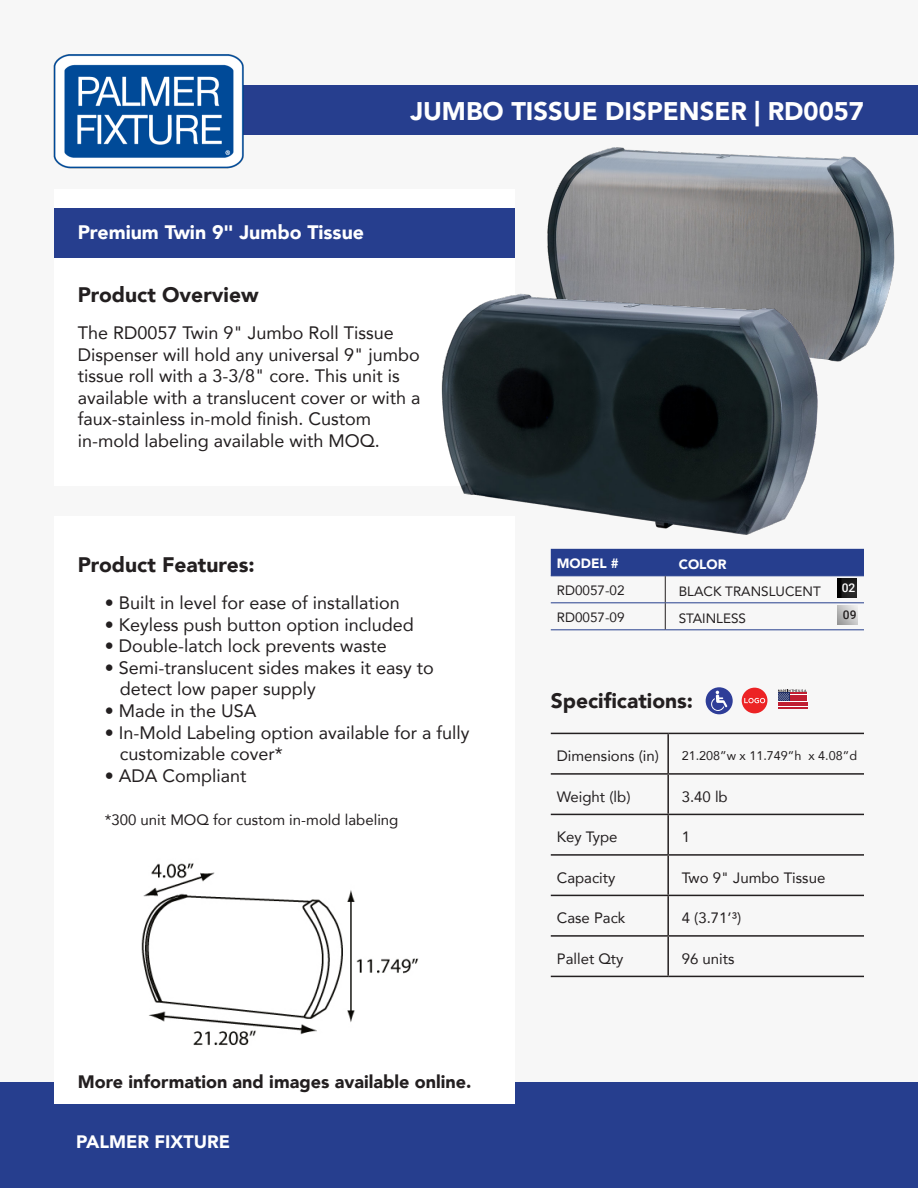
<style>
.page{position:relative;width:918px;height:1188px;background:#fff}
.page>*{position:absolute;margin:0;border:0;box-sizing:border-box;transform-origin:0 0}
.t1{font:900 25.5px "Avenir";color:#fff}
.t2{font:900 21px "Avenir";color:#231f20}
.t3{font:900 19.5px "Avenir";color:#fff}
.t4{font:18px/21.6px "Avenir";color:#231f20}
.t5{font:900 18px "Avenir";color:#231f20}
.t6{font:900 18px "Avenir";color:#fff}
.t7{font:15px "Avenir";color:#231f20}
.t8{font:13.5px "Avenir";color:#231f20}
.t9{font:900 13.5px "Avenir";color:#fff}
.t10{font:12.6px "Avenir";color:#231f20}
.t11{font:500 12px "Roboto";color:#fff}
.t12{font:500 12px "Roboto";color:#231f20}
</style>
<div class="page">
<div style="left:0;top:0;width:918px;height:1107px;background:#f7f7f7"></div>
<div style="left:54px;top:189px;width:460px;height:297px;background:#fff"></div>
<div style="left:0;top:1082px;width:918px;height:106px;background:#263e8e"></div>
<div style="left:54px;top:516px;width:460px;height:588px;background:#fff"></div>
<div style="left:54px;top:208px;width:460px;height:50px;background:#263e8e"></div>
<hr style="left:665px;top:629px;width:199px;height:1px;background:#263e8e">
<svg style="left:827px;top:549px;width:37px;height:76px"></svg>
<div style="left:218px;top:86px;width:700px;height:49px;background:#263e8e"></div>
<img style="left:53px;top:54px;width:196px;height:115px">
<img style="left:141px;top:863px;width:278px;height:183px">
<hr style="left:551px;top:733px;width:117px;height:1px;background:#231f20">
<hr style="left:668px;top:733px;width:196px;height:1px;background:#231f20">
<hr style="left:551px;top:773px;width:117px;height:2px;background:#231f20">
<hr style="left:668px;top:773px;width:196px;height:2px;background:#231f20">
<hr style="left:551px;top:814px;width:117px;height:1px;background:#231f20">
<hr style="left:668px;top:814px;width:196px;height:1px;background:#231f20">
<hr style="left:551px;top:895px;width:117px;height:1px;background:#231f20">
<hr style="left:668px;top:895px;width:196px;height:1px;background:#231f20">
<hr style="left:667px;top:734px;width:2px;height:39px;background:#231f20">
<hr style="left:667px;top:775px;width:2px;height:39px;background:#231f20">
<hr style="left:667px;top:815px;width:2px;height:39px;background:#231f20">
<hr style="left:551px;top:854px;width:117px;height:2px;background:#231f20">
<hr style="left:668px;top:854px;width:196px;height:2px;background:#231f20">
<hr style="left:667px;top:856px;width:2px;height:39px;background:#231f20">
<hr style="left:667px;top:896px;width:2px;height:39px;background:#231f20">
<hr style="left:551px;top:935px;width:117px;height:2px;background:#231f20">
<hr style="left:668px;top:935px;width:196px;height:2px;background:#231f20">
<hr style="left:667px;top:937px;width:2px;height:39px;background:#231f20">
<hr style="left:551px;top:976px;width:117px;height:1px;background:#231f20">
<hr style="left:668px;top:976px;width:196px;height:1px;background:#231f20">
<div style="left:706px;top:687px;width:27px;height:27px;background:#2e3d98;border-radius:50%"></div>
<svg style="left:711px;top:691px;width:16px;height:20px"></svg>
<img style="left:496px;top:85px;width:422px;height:277px">
<img style="left:441px;top:213px;width:386px;height:418px">
<svg style="left:778px;top:690px;width:29px;height:18px"></svg>
<div style="left:742px;top:688px;width:25px;height:25px;background:#ec2325;border-radius:50%"></div>
<svg style="left:744px;top:698px;width:21px;height:5px"></svg>
<img style="left:837px;top:579px;width:20px;height:18px">
<img style="left:837px;top:606px;width:21px;height:18px">
<p class="t3" style="left:78px;top:215px;width:288px">Premium Twin 9" Jumbo Tissue</p>
<p class="t1" style="left:410px;top:89px;width:455px">JUMBO TISSUE DISPENSER | RD0057</p>
<p class="t2" style="left:78px;top:276px;width:182px">Product Overview</p>
<p class="t4" style="left:78px;top:321px;width:318px">The RD0057 Twin 9" Jumbo Roll Tissue</p>
<p class="t4" style="left:78px;top:343px;width:344px">Dispenser will hold any universal 9" jumbo tissue roll with a 3-3/8" core. This unit is</p>
<p class="t4" style="left:78px;top:386px;width:344px">available with a translucent cover or with a</p>
<p class="t4" style="left:78px;top:408px;width:295px">faux-stainless in-mold finish. Custom</p>
<p class="t4" style="left:78px;top:429px;width:304px">in-mold labeling available with MOQ.</p>
<p class="t2" style="left:78px;top:546px;width:178px">Product Features:</p>
<p class="t4" style="left:105px;top:591px;width:297px">• Built in level for ease of installation</p>
<p class="t4" style="left:105px;top:613px;width:311px">• Keyless push button option included</p>
<p class="t4" style="left:105px;top:635px;width:284px">• Double-latch lock prevents waste</p>
<p class="t4" style="left:105px;top:656px;width:331px">• Semi-translucent sides makes it easy to</p>
<p class="t4" style="left:120px;top:678px;width:198px">detect low paper supply</p>
<p class="t4" style="left:105px;top:699px;width:153px">• Made in the USA</p>
<p class="t4" style="left:105px;top:721px;width:366px">• In-Mold Labeling option available for a fully</p>
<p class="t4" style="left:120px;top:743px;width:165px">customizable cover*</p>
<p class="t4" style="left:105px;top:764px;width:143px">• ADA Compliant</p>
<p class="t7" style="left:105px;top:808px;width:295px">*300 unit MOQ for custom in-mold labeling</p>
<p class="t5" style="left:78px;top:1067px;width:395px">More information and images available online.</p>
<p class="t6" style="left:76px;top:1126px;width:156px">PALMER FIXTURE</p>
<p class="t9" style="left:557px;top:552px;width:63px">MODEL #</p>
<p class="t9" style="left:679px;top:553px;width:49px">COLOR</p>
<p class="t8" style="left:557px;top:580px;width:69px">RD0057-02</p>
<p class="t8" style="left:679px;top:581px;width:144px">BLACK TRANSLUCENT</p>
<p class="t8" style="left:557px;top:607px;width:69px">RD0057-09</p>
<p class="t8" style="left:679px;top:608px;width:69px">STAINLESS</p>
<p class="t11" style="left:842px;top:580px;width:15px">02</p>
<p class="t12" style="left:843px;top:607px;width:15px">09</p>
<p class="t2" style="left:551px;top:683px;width:144px">Specifications:</p>
<p class="t7" style="left:557px;top:744px;width:104px">Dimensions (in)</p>
<p class="t10" style="left:682px;top:745px;width:177px">21.208”w x 11.749”h x 4.08”d</p>
<p class="t7" style="left:557px;top:784px;width:75px">Weight (lb)</p>
<p class="t7" style="left:682px;top:784px;width:48px">3.40 lb</p>
<p class="t7" style="left:557px;top:825px;width:62px">Key Type</p>
<p class="t7" style="left:682px;top:825px;width:10px">1</p>
<p class="t7" style="left:557px;top:865px;width:60px">Capacity</p>
<p class="t7" style="left:682px;top:865px;width:145px">Two 9" Jumbo Tissue</p>
<p class="t7" style="left:557px;top:906px;width:70px">Case Pack</p>
<p class="t7" style="left:682px;top:906px;width:61px">4 (3.71’³)</p>
<p class="t7" style="left:557px;top:946px;width:68px">Pallet Qty</p>
<p class="t7" style="left:682px;top:946px;width:54px">96 units</p>
</div>
